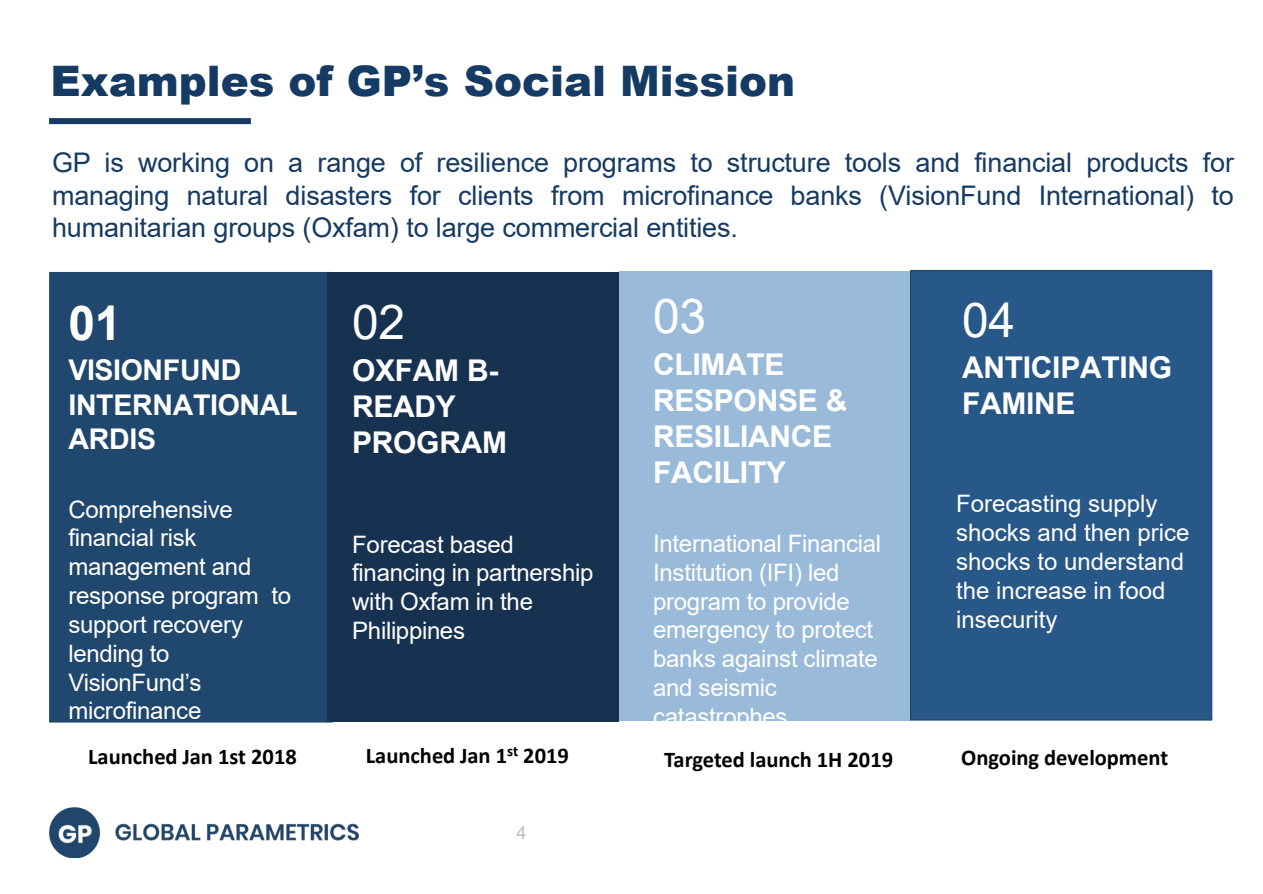
<style>
.page{position:relative;width:1263px;height:894px;background:#fff}
.page>*{position:absolute;margin:0;border:0;box-sizing:border-box;transform-origin:0 0}
.t1{font:48px "Arial";color:#fff}
.t2{font:700 48px "Arial";color:#fff}
.t3{font:900 42px "Arial";color:#153a63}
.t4{font:700 30px/36px "Arial";letter-spacing:-.01em;color:#fff}
.t5{font:700 28.5px/34.2px "Arial";letter-spacing:-.01em;color:#fff}
.t6{font:27px/32.4px "Arial";letter-spacing:-.005em;color:#153a63;text-align:justify}
.t7{font:24px/28.8px "Arial";letter-spacing:-.01em;color:#fff}
.t8{font:700 22.5px "Calibri";color:#000}
.t9{font:18px "Arial";color:#bcbcbc}
</style>
<div class="page">
<div style="left:49px;top:272px;width:284px;height:450px;background:#20476d;border:1px solid #20476d"></div>
<div style="left:327px;top:272px;width:292px;height:449px;background:#173250"></div>
<div style="left:619px;top:271px;width:292px;height:450px;background:#9abada"></div>
<div style="left:49px;top:118px;width:202px;height:6px;background:#153a63"></div>
<div style="left:910px;top:270px;width:302px;height:450px;background:#285888;border:1px solid #20476d"></div>
<img style="left:49px;top:807px;width:310px;height:49px">
<h1 class="t3" style="left:51px;top:51px;width:746px">Examples of GP’s Social Mission</h1>
<p class="t6" style="left:52px;top:146px;width:1183px">GP is working on a range of resilience programs to structure tools and financial products for managing natural disasters for clients from microfinance banks (VisionFund International) to humanitarian groups (Oxfam) to large commercial entities.</p>
<p class="t2" style="left:68px;top:289px;width:55px">01</p>
<p class="t5" style="left:68px;top:353px;width:231px">VISIONFUND<br>INTERNATIONAL<br>ARDIS</p>
<p class="t7" style="left:68px;top:494px;width:224px">Comprehensive financial risk management and response program to support recovery lending to<br>VisionFund’s microfinance</p>
<p class="t1" style="left:352px;top:289px;width:55px">02</p>
<p class="t4" style="left:352px;top:353px;width:156px">OXFAM B-<br>READY<br>PROGRAM</p>
<p class="t7" style="left:352px;top:529px;width:243px">Forecast based financing in partnership with Oxfam in the<br>Philippines</p>
<p class="t1" style="left:653px;top:283px;width:55px">03</p>
<p class="t4" style="left:653px;top:346px;width:196px">CLIMATE<br>RESPONSE &amp;<br>RESILIANCE<br>FACILITY</p>
<p class="t7" style="left:653px;top:529px;width:230px">International Financial<br>Institution (IFI) led program to provide emergency to protect banks against climate and seismic catastrophes</p>
<p class="t8" style="left:88px;top:740px;width:210px">Launched Jan 1st 2018</p>
<p class="t8" style="left:366px;top:739px;width:205px">Launched Jan 1<sup>st</sup> 2019</p>
<p class="t8" style="left:664px;top:743px;width:231px">Targeted launch 1H 2019</p>
<p class="t9" style="left:517px;top:819px;width:12px">4</p>
<h1 class="t1" style="left:962px;top:287px;width:55px">04</h1>
<p class="t4" style="left:962px;top:350px;width:212px">ANTICIPATING<br>FAMINE</p>
<p class="t7" style="left:956px;top:489px;width:235px">Forecasting supply shocks and then price shocks to understand the increase in food insecurity</p>
<p class="t8" style="left:961px;top:741px;width:208px">Ongoing development</p>
</div>
